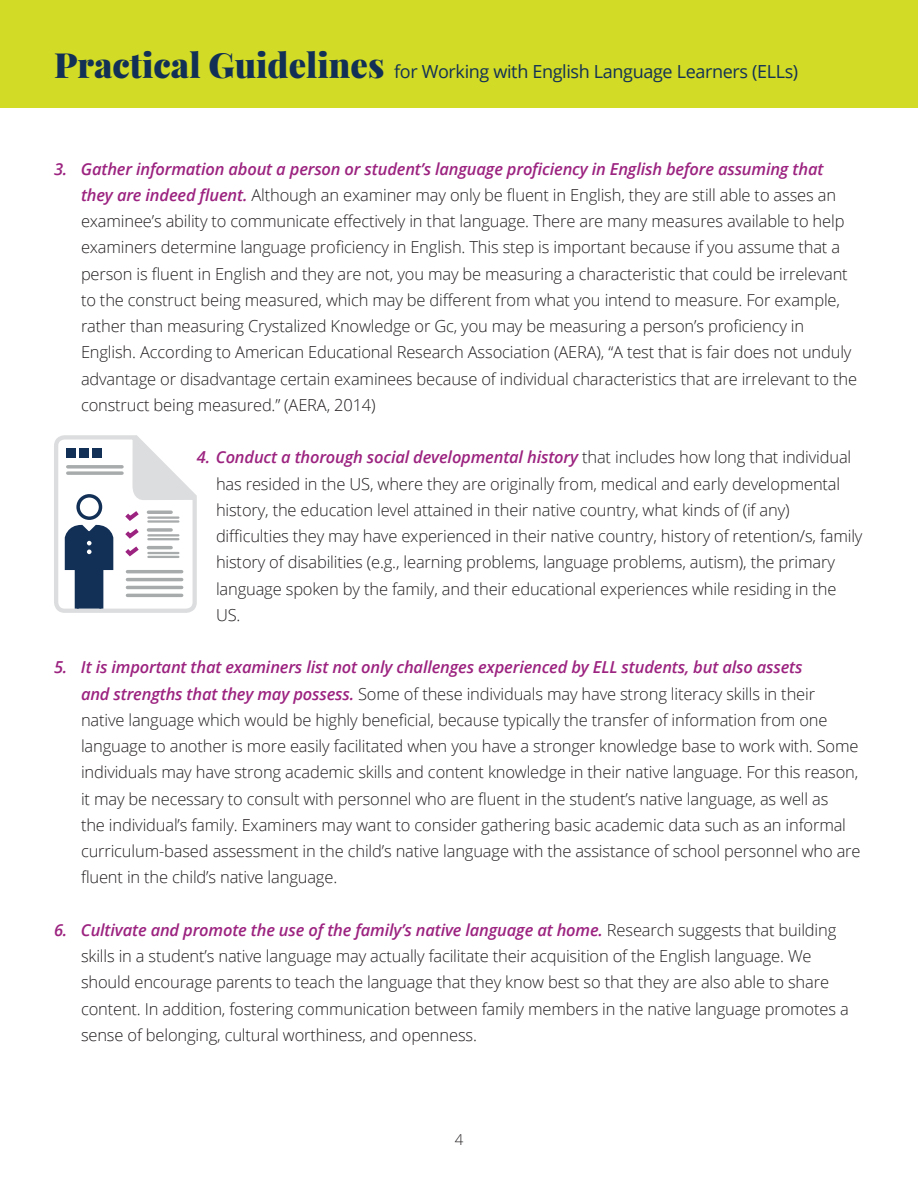
<style>
.page{position:relative;width:918px;height:1188px;background:#fff}
.page>*{position:absolute;margin:0;border:0;box-sizing:border-box;transform-origin:0 0}
.t1{font:900 34.65px "Playfair Display";color:#123056}
.t2{font:18px "Open Sans";letter-spacing:-.02em;color:#123056}
.t3{font:300 16.5px/26.2px "Open Sans";letter-spacing:-.01em;color:#231f20}
.t4{font:300 15px "Open Sans";color:#231f20}
.s1{font-weight:600;font-style:italic;color:#9c2380}
</style>
<div class="page">
<div style="left:0;top:0;width:918px;height:108px;background:#d2db25"></div>
<svg style="left:54px;top:435px;width:143px;height:178px"></svg>
<svg style="left:68px;top:465px;width:54px;height:4px"></svg>
<svg style="left:68px;top:471px;width:54px;height:4px"></svg>
<p class="t1" style="left:54px;top:43px;width:332px">Practical Guidelines</p>
<p class="t2" style="left:394px;top:59px;width:406px">for Working with English Language Learners (ELLs)</p>
<p class="t3" style="left:81px;top:155px;width:778px;text-indent:-27px"><span class="s1">3. Gather information about a person or student’s language proficiency in English before assuming that they are indeed fluent.</span> Although an examiner may only be fluent in English, they are still able to asses an examinee’s ability to communicate effectively in that language. There are many measures available to help examiners determine language proficiency in English. This step is important because if you assume that a person is fluent in English and they are not, you may be measuring a characteristic that could be irrelevant to the construct being measured, which may be different from what you intend to measure. For example, rather than measuring Crystalized Knowledge or Gc, you may be measuring a person’s proficiency in English. According to American Educational Research Association (AERA), “A test that is fair does not unduly advantage or disadvantage certain examinees because of individual characteristics that are irrelevant to the construct being measured.” (AERA, 2014)</p>
<p class="t3" style="left:216px;top:444px;width:648px;text-indent:-19px"><span class="s1">4. Conduct a thorough social developmental history</span> that includes how long that individual has resided in the US, where they are originally from, medical and early developmental history, the education level attained in their native country, what kinds of (if any) difficulties they may have experienced in their native country, history of retention/s, family history of disabilities (e.g., learning problems, language problems, autism), the primary language spoken by the family, and their educational experiences while residing in the US.</p>
<p class="t3" style="left:81px;top:654px;width:781px;text-indent:-27px"><span class="s1">5. It is important that examiners list not only challenges experienced by ELL students, but also assets<br>and strengths that they may possess.</span> Some of these individuals may have strong literacy skills in their native language which would be highly beneficial, because typically the transfer of information from one language to another is more easily facilitated when you have a stronger knowledge base to work with. Some individuals may have strong academic skills and content knowledge in their native language. For this reason, it may be necessary to consult with personnel who are fluent in the student’s native language, as well as<br>the individual’s family. Examiners may want to consider gathering basic academic data such as an informal curriculum-based assessment in the child’s native language with the assistance of school personnel who are fluent in the child’s native language.</p>
<p class="t3" style="left:81px;top:916px;width:769px;text-indent:-27px"><span class="s1">6. Cultivate and promote the use of the family’s native language at home.</span> Research suggests that building skills in a student’s native language may actually facilitate their acquisition of the English language. We should encourage parents to teach the language that they know best so that they are also able to share content. In addition, fostering communication between family members in the native language promotes a sense of belonging, cultural worthiness, and openness.</p>
<p class="t4" style="left:455px;top:1130px;width:10px">4</p>
</div>
